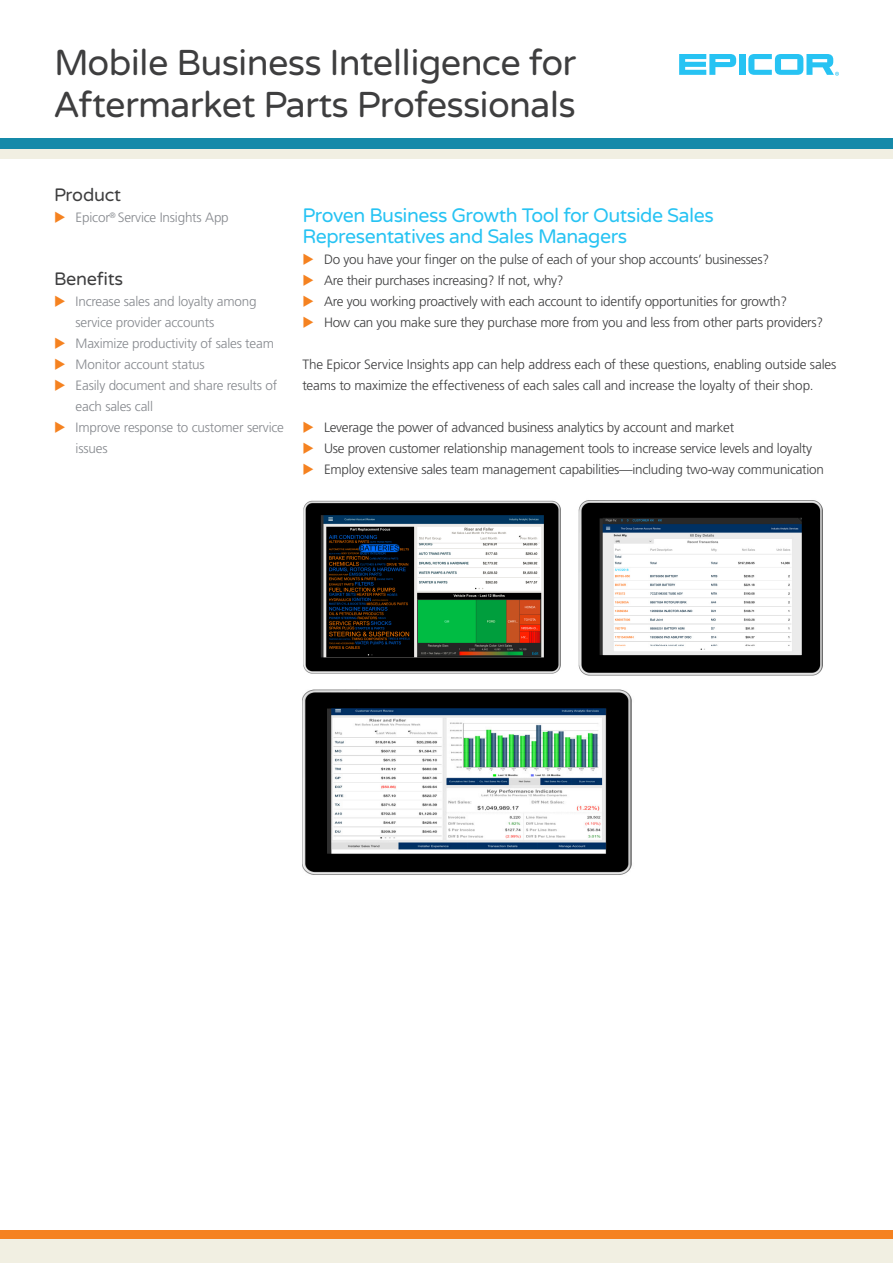
<style>
.page{position:relative;width:893px;height:1263px;background:#fff}
.page>*{position:absolute;margin:0;border:0;box-sizing:border-box;transform-origin:0 0}
.Fact_Sheet_Title_-_T{font:36px/42px "Varela Round";letter-spacing:-.02em;color:#3e3e3f}
.Body_Heading_1_-_Sen{font:19.5px/21px "Varela Round";letter-spacing:-.025em;color:#27c3f3}
.Functionality_Headin{font:18px "Varela Round";letter-spacing:-.015em;color:#3e3e3f}
.Body_Copy_-_Sentence{font:300 13.5px/21px "Frutiger LT Std";letter-spacing:-.02em;color:#3e3e3f}
.t1{font:300 13.5px/21px "Frutiger LT Std";letter-spacing:-.015em;color:#86898e}
</style>
<div class="page">
<div style="left:0;top:1230px;width:893px;height:10px;background:#f58220"></div>
<div style="left:0;top:1239px;width:893px;height:24px;background:#f1efe2"></div>
<div style="left:739px;top:54px;width:6px;height:21px;background:#27c3f3"></div>
<svg style="left:679px;top:54px;width:57px;height:21px"></svg>
<svg style="left:748px;top:54px;width:91px;height:22px"></svg>
<div style="left:0;top:148px;width:893px;height:11px;background:#f1efe2"></div>
<div style="left:0;top:138px;width:893px;height:11px;background:#158aa9"></div>
<img style="left:303px;top:689px;width:329px;height:186px">
<img style="left:578px;top:500px;width:245px;height:176px">
<img style="left:303px;top:500px;width:258px;height:174px">
<p class="Fact_Sheet_Title_-_T" style="left:54px;top:43px;width:524px">Mobile Business Intelligence for<br>Aftermarket Parts Professionals</p>
<p class="Functionality_Headin" style="left:54px;top:184px;width:69px">Product</p>
<p class="t1" style="left:76px;top:207px;width:155px">Epicor<sup>®</sup> Service Insights App</p>
<p class="Functionality_Headin" style="left:54px;top:268px;width:70px">Benefits</p>
<p class="t1" style="left:76px;top:291px;width:182px">Increase sales and loyalty among service provider accounts</p>
<p class="t1" style="left:76px;top:333px;width:200px">Maximize productivity of sales team</p>
<p class="t1" style="left:76px;top:354px;width:131px">Monitor account status</p>
<p class="t1" style="left:76px;top:375px;width:203px">Easily document and share results of each sales call</p>
<p class="t1" style="left:76px;top:417px;width:210px">Improve response to customer service issues</p>
<p class="Body_Heading_1_-_Sen" style="left:302px;top:205px;width:413px">Proven Business Growth Tool for Outside Sales<br>Representatives and Sales Managers</p>
<p class="Body_Copy_-_Sentence" style="left:324px;top:249px;width:447px">Do you have your finger on the pulse of each of your shop accounts’ businesses?</p>
<p class="Body_Copy_-_Sentence" style="left:324px;top:270px;width:241px">Are their purchases increasing? If not, why?</p>
<p class="Body_Copy_-_Sentence" style="left:324px;top:291px;width:465px">Are you working proactively with each account to identify opportunities for growth?</p>
<p class="Body_Copy_-_Sentence" style="left:324px;top:312px;width:501px">How can you make sure they purchase more from you and less from other parts providers?</p>
<p class="Body_Copy_-_Sentence" style="left:302px;top:354px;width:536px">The Epicor Service Insights app can help address each of these questions, enabling outside sales teams to maximize the effectiveness of each sales call and increase the loyalty of their shop.</p>
<p class="Body_Copy_-_Sentence" style="left:324px;top:417px;width:412px">Leverage the power of advanced business analytics by account and market</p>
<p class="Body_Copy_-_Sentence" style="left:324px;top:438px;width:490px">Use proven customer relationship management tools to increase service levels and loyalty</p>
<p class="Body_Copy_-_Sentence" style="left:324px;top:459px;width:501px">Employ extensive sales team management capabilities—including two-way communication</p>
</div>
